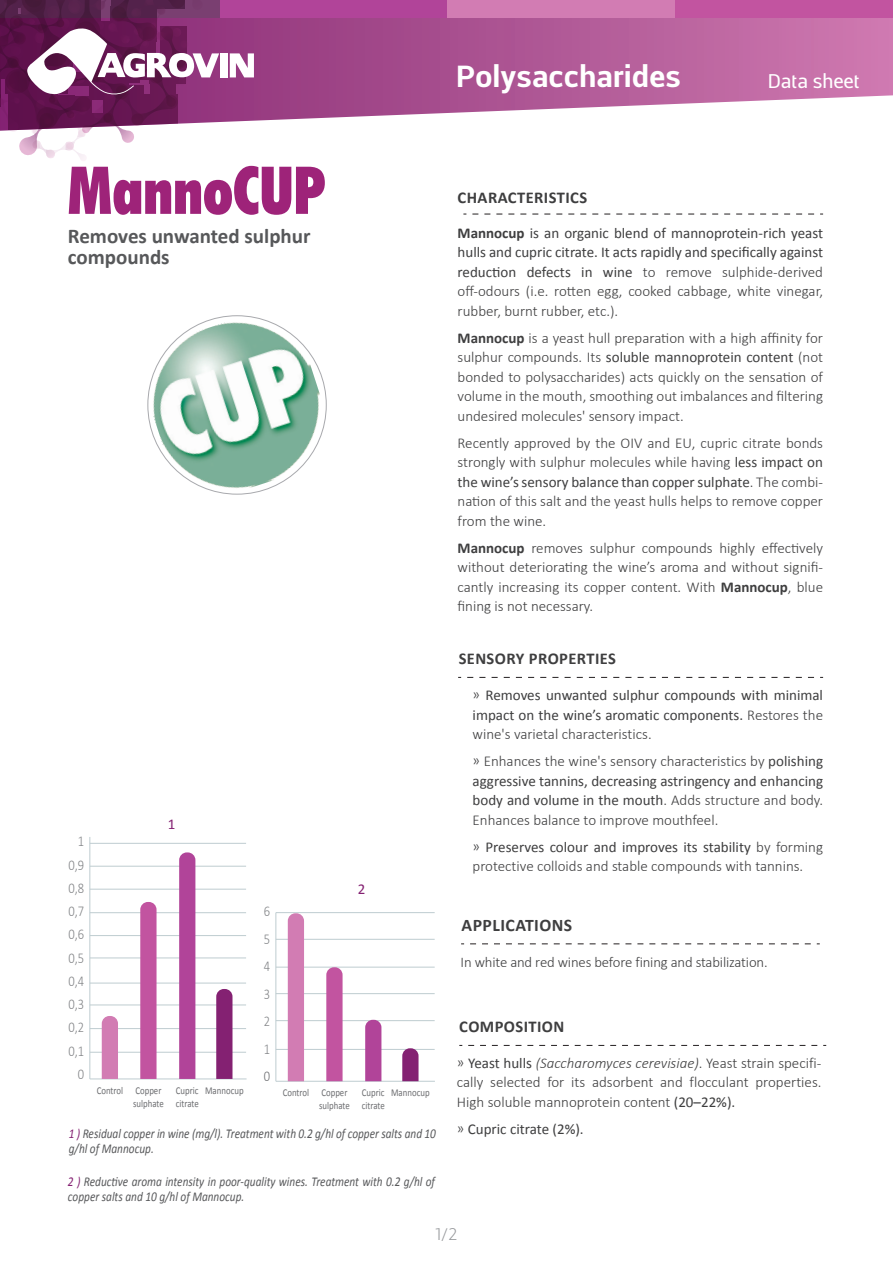
<style>
.page{position:relative;width:893px;height:1263px;background:#fff}
.page>*{position:absolute;margin:0;border:0;box-sizing:border-box;transform-origin:0 0}
.t1{font:900 condensed 66.15px "Futura BT";color:#9e2379;scale:.91 1}
.t2{font:700 30px "Centuma";letter-spacing:.01em;color:#fff}
.t3{font:700 21px/21px "Calibri";color:#57585a}
.t4{font:19.5px "Centuma";letter-spacing:-.01em;color:#fff}
.t5{font:700 17.7px "Calibri";letter-spacing:.025em;color:#3e3e3f}
.t6{font:700 16.5px "Calibri";letter-spacing:.025em;color:#3e3e3f}
.t7{font:300 16.5px "Centuma";color:#939598}
.t8{font:300 15px/19.5px "Calibri";color:#3e3e3f;text-align:justify}
.t9{font:15px/19.5px "Calibri";color:#3e3e3f;text-align:justify}
.t10{font:300 15px/23.2px "Calibri";color:#808285;text-align:right;scale:.84 1}
.t11{font:15px "Calibri";color:#842172}
.t12{font:300 15px "Calibri";color:#6c6d70;scale:.84 1}
.t13{font:300 14.7px "Calibri";letter-spacing:-.01em;color:#3e3e3f}
.t14{font:italic 13.5px/15px "Calibri";color:#57585a;scale:.84 1}
.t15{font:10.5px/12.6px "Calibri";color:#6c6d70;text-align:right;scale:.84 1}
.s1{color:#842172}
.s2{font-weight:700}
.s3{font-weight:300}
.s4{font-weight:400}
.s5{font-style:italic}
</style>
<div class="page">
<svg style="left:219px;top:18px;width:674px;height:104px;background:#ba6da3"></svg>
<div style="left:675px;top:0;width:218px;height:18px;background:#c254a0"></div>
<div style="left:447px;top:0;width:228px;height:18px;background:#d27cb3"></div>
<div style="left:219px;top:0;width:228px;height:18px;background:#b14499"></div>
<svg style="left:472px;top:214px;width:351px;height:1px"></svg>
<svg style="left:467px;top:677px;width:356px;height:1px"></svg>
<svg style="left:470px;top:943px;width:350px;height:1px"></svg>
<svg style="left:230px;top:53px;width:24px;height:24px"></svg>
<div style="left:220px;top:53px;width:7px;height:24px;background:#fff"></div>
<svg style="left:0;top:0;width:219px;height:161px"></svg>
<img style="left:147px;top:315px;width:180px;height:180px">
<hr style="left:276px;top:1020px;width:159px;height:1px;background:#beccd0">
<hr style="left:276px;top:1049px;width:159px;height:1px;background:#beccd0">
<hr style="left:276px;top:993px;width:159px;height:1px;background:#beccd0">
<hr style="left:276px;top:912px;width:159px;height:1px;background:#beccd0">
<hr style="left:276px;top:939px;width:159px;height:1px;background:#beccd0">
<hr style="left:276px;top:967px;width:159px;height:1px;background:#beccd0">
<hr style="left:275px;top:913px;width:1px;height:168px;background:#beccd0">
<hr style="left:276px;top:1081px;width:159px;height:1px;background:#beccd0">
<div style="left:288px;top:913px;width:16px;height:168px;background:#d27cb3"></div>
<svg style="left:326px;top:967px;width:17px;height:114px;background:#c55da5"></svg>
<svg style="left:365px;top:1020px;width:16px;height:61px"></svg>
<svg style="left:402px;top:1048px;width:17px;height:33px"></svg>
<hr style="left:89px;top:837px;width:1px;height:242px;background:#beccd0">
<hr style="left:90px;top:1078px;width:157px;height:1px;background:#beccd0">
<hr style="left:90px;top:1052px;width:156px;height:1px;background:#beccd0">
<hr style="left:90px;top:1028px;width:156px;height:1px;background:#beccd0">
<hr style="left:90px;top:1004px;width:156px;height:1px;background:#beccd0">
<hr style="left:90px;top:983px;width:156px;height:1px;background:#beccd0">
<hr style="left:90px;top:957px;width:156px;height:1px;background:#beccd0">
<hr style="left:90px;top:935px;width:156px;height:1px;background:#beccd0">
<hr style="left:90px;top:912px;width:156px;height:1px;background:#beccd0">
<hr style="left:90px;top:889px;width:156px;height:1px;background:#beccd0">
<hr style="left:90px;top:866px;width:156px;height:1px;background:#beccd0">
<hr style="left:90px;top:843px;width:156px;height:1px;background:#beccd0">
<svg style="left:102px;top:1016px;width:16px;height:63px"></svg>
<svg style="left:140px;top:902px;width:17px;height:177px;background:#c55ca4"></svg>
<svg style="left:179px;top:852px;width:16px;height:227px;background:#b2479a"></svg>
<svg style="left:216px;top:989px;width:16px;height:90px"></svg>
<svg style="left:468px;top:1045px;width:358px;height:1px"></svg>
<h2 class="t2" style="left:456px;top:55px;width:226px">Polysaccharides</h2>
<h3 class="t4" style="left:768px;top:67px;width:93px">Data sheet</h3>
<h1 class="t1" style="left:68px;top:150px;width:285px">MannoCUP</h1>
<h3 class="t3" style="left:68px;top:225px;width:244px">Removes unwanted sulphur compounds</h3>
<p class="t10" style="left:78px;top:829px;width:9px">1</p>
<p class="t10" style="left:68px;top:853px;width:20px">0,9</p>
<p class="t10" style="left:68px;top:876px;width:20px">0,8</p>
<p class="t10" style="left:68px;top:899px;width:20px">0,7</p>
<p class="t10" style="left:68px;top:922px;width:20px">0,6</p>
<p class="t10" style="left:68px;top:946px;width:20px">0,5</p>
<p class="t10" style="left:68px;top:969px;width:20px">0,4</p>
<p class="t10" style="left:68px;top:992px;width:20px">0,3</p>
<p class="t10" style="left:68px;top:1016px;width:20px">0,2</p>
<p class="t10" style="left:68px;top:1039px;width:20px">0,1<br>0</p>
<p class="t11" style="left:168px;top:814px;width:9px">1</p>
<p class="t15" style="left:97px;top:1084px;width:81px">Control Copper sulphate</p>
<p class="t15" style="left:176px;top:1084px;width:29px;text-align:left">Cupric citrate</p>
<p class="t15" style="left:205px;top:1084px;width:47px">Mannocup</p>
<p class="t10" style="left:264px;top:899px;width:9px">6</p>
<p class="t10" style="left:264px;top:927px;width:9px">5</p>
<p class="t10" style="left:264px;top:954px;width:9px">4</p>
<p class="t10" style="left:264px;top:982px;width:9px">3</p>
<p class="t10" style="left:264px;top:1009px;width:9px">2</p>
<p class="t10" style="left:264px;top:1037px;width:9px">1</p>
<p class="t12" style="left:264px;top:1067px;width:9px">0</p>
<p class="t11" style="left:358px;top:879px;width:9px">2</p>
<p class="t15" style="left:283px;top:1086px;width:81px">Control Copper sulphate</p>
<p class="t15" style="left:362px;top:1086px;width:29px;text-align:left">Cupric citrate</p>
<p class="t15" style="left:391px;top:1086px;width:47px">Mannocup</p>
<p class="t14" style="left:69px;top:1125px;width:439px"><span class="s1">1 )</span> Residual copper in wine (mg/l). Treatment with 0.2 g/hl of copper salts and 10 g/hl of Mannocup.</p>
<p class="t14" style="left:68px;top:1173px;width:439px"><span class="s1">2 )</span> Reductive aroma intensity in poor-quality wines. Treatment with 0.2 g/hl of copper salts and 10 g/hl of Mannocup.</p>
<p class="t6" style="left:458px;top:187px;width:131px">CHARACTERISTICS</p>
<p class="t9" style="left:458px;top:222px;width:367px"><span class="s2">Mannocup</span> is an organic blend of mannoprotein-rich yeast hulls and cupric citrate. It acts rapidly and specifically against reduction defects in wine <span class="s3">to remove sulphide-derived off-odours (i.e. rotten egg, cooked cabbage, white vinegar, rubber, burnt rubber, etc.).</span></p>
<p class="t8" style="left:458px;top:328px;width:367px"><span class="s2">Mannocup</span> is a yeast hull preparation with a high affinity for sulphur compounds. Its <span class="s4">soluble mannoprotein content</span> (not bonded to polysaccharides) acts quickly on the sensation of volume in the mouth, smoothing out imbalances and filtering undesired molecules' sensory impact.</p>
<p class="t8" style="left:458px;top:433px;width:367px">Recently approved by the OIV and EU, cupric citrate bonds strongly with sulphur molecules while having <span class="s4">less impact on the wine’s sensory balance than copper sulphate</span>. The combi&shy;nation of this salt and the yeast hulls helps to remove copper from the wine.</p>
<p class="t8" style="left:458px;top:538px;width:367px"><span class="s2">Mannocup</span> removes sulphur compounds highly effectively without deteriorating the wine’s aroma and without signifi&shy;cantly increasing its copper content. With <span class="s2">Mannocup</span>, blue fining is not necessary.</p>
<p class="t6" style="left:459px;top:648px;width:159px">SENSORY PROPERTIES</p>
<p class="t9" style="left:473px;top:685px;width:352px;text-indent:13px">Removes unwanted sulphur compounds with minimal impact on the wine’s aromatic components. <span class="s3">Restores the wine's varietal characteristics.</span></p>
<p class="t8" style="left:473px;top:751px;width:352px;text-indent:11px">Enhances the wine's sensory characteristics by <span class="s4">polishing aggressive tannins, decreasing astringency and enhancing body and volume in the mouth</span>. Adds structure and body.<br>Enhances balance to improve mouthfeel.</p>
<p class="t8" style="left:473px;top:837px;width:352px;text-indent:13px"><span class="s4">Preserves colour and improves its stability</span> by forming protective colloids and stable compounds with tannins.</p>
<p class="t5" style="left:462px;top:914px;width:112px">APPLICATIONS</p>
<p class="t13" style="left:461px;top:953px;width:309px">In white and red wines before fining and stabilization.</p>
<p class="t6" style="left:459px;top:1016px;width:107px">COMPOSITION</p>
<p class="t8" style="left:457px;top:1053px;width:366px;text-indent:11px"><span class="s4">Yeast hulls</span> <span class="s5">(Saccharomyces cerevisiae)</span>. Yeast strain specifi&shy;cally selected for its adsorbent and flocculant properties.<br>High soluble mannoprotein content <span class="s4">(20–22%).</span></p>
<p class="t9" style="left:468px;top:1118px;width:117px">Cupric citrate (2%).</p>
<p class="t7" style="left:435px;top:1222px;width:24px">1/2</p>
</div>
